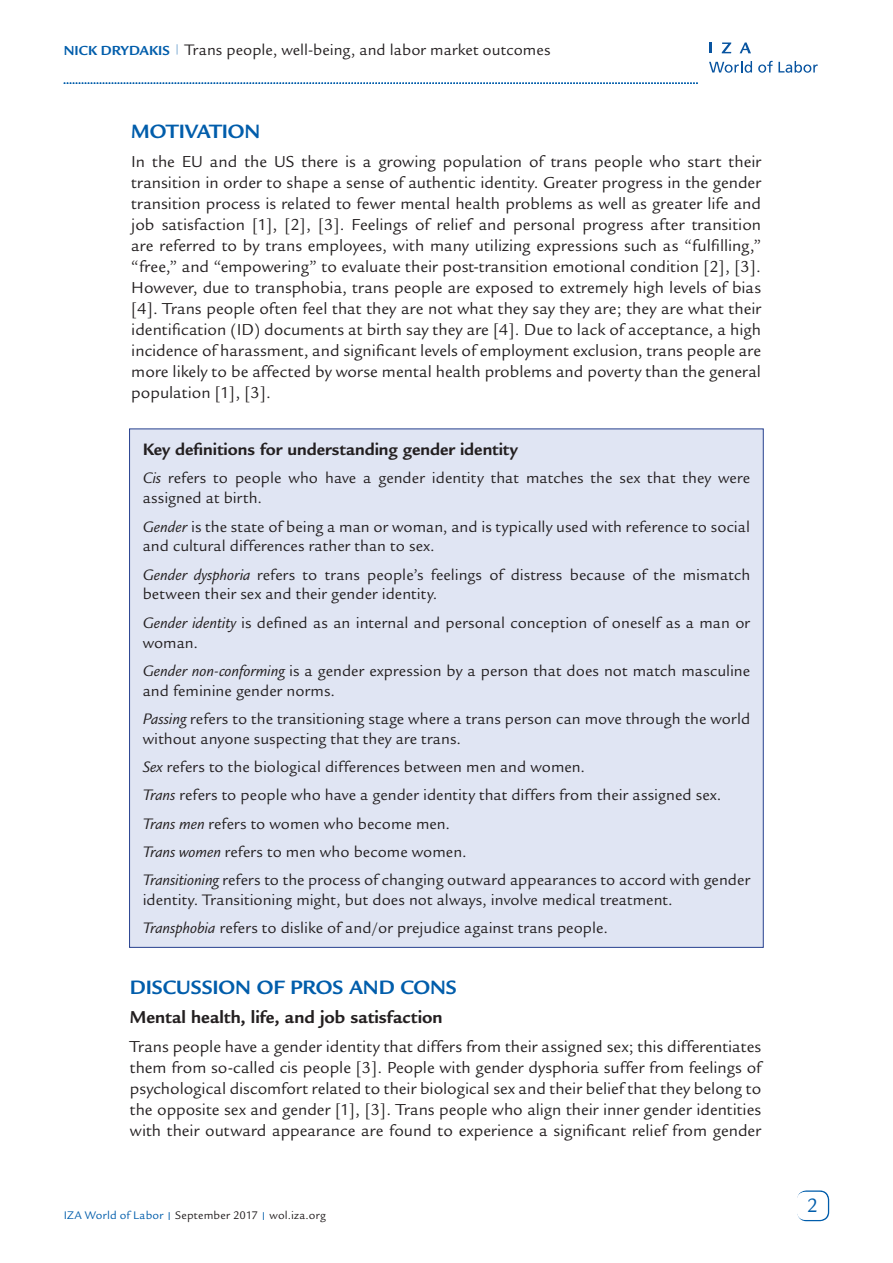
<style>
.page{position:relative;width:893px;height:1263px;background:#fff}
.page>*{position:absolute;margin:0;border:0;box-sizing:border-box;transform-origin:0 0}
.Main__A_Level_Headin{font:700 21px "Legacy Sans";letter-spacing:-.005em;color:#015dab}
.t1{font:21px "Legacy Sans";color:#015dab}
.Main__B_Level_headin{font:700 18.75px "Legacy Sans";color:#231f20}
.Main__Box_header{font:700 18px "Legacy Sans";color:#231f20}
.Main__Bodytext{font:17.25px/21px "Legacy Sans";color:#231f20;text-align:justify}
.Main__Box_Bodytext{font:16.5px/19.8px "Legacy Sans";letter-spacing:.005em;color:#231f20}
.t2{font:12px "Legacy Sans";letter-spacing:.015em;color:#231f20}
.s1{font-weight:700;font-size:14.25px;color:#015dab}
.s2{font-style:italic}
.s3{color:#015dab}
</style>
<div class="page">
<div style="left:797px;top:1190px;width:32px;height:31px;border:2px solid #015dab;border-radius:9px"></div>
<div style="left:797px;top:1192px;width:31px;height:28px;background:#fff;border-radius:9px"></div>
<svg style="left:709px;top:61px;width:43px;height:12px"></svg>
<svg style="left:758px;top:61px;width:60px;height:12px"></svg>
<svg style="left:710px;top:43px;width:2px;height:10px"></svg>
<svg style="left:722px;top:43px;width:9px;height:10px"></svg>
<svg style="left:740px;top:43px;width:11px;height:10px"></svg>
<svg style="left:64px;top:82px;width:634px;height:2px"></svg>
<div style="left:130px;top:429px;width:633px;height:518px;background:#e0e5f3"></div>
<p class="Main__Box_Bodytext" style="left:64px;top:40px;width:488px"><span class="s1">NICK DRYDAKIS</span> <sup>|</sup> Trans people, well-being, and labor market outcomes</p>
<p class="Main__A_Level_Headin" style="left:131px;top:119px;width:131px">MOTIVATION</p>
<p class="Main__Bodytext" style="left:131px;top:152px;width:631px">In the EU and the US there is a growing population of trans people who start their transition in order to shape a sense of authentic identity. Greater progress in the gender transition process is related to fewer mental health problems as well as greater life and job satisfaction [1], [2], [3]. Feelings of relief and personal progress after transition are referred to by trans employees, with many utilizing expressions such as “fulfilling,” “free,” and “empowering” to evaluate their post-transition emotional condition [2], [3].<br>However, due to transphobia, trans people are exposed to extremely high levels of bias [4]. Trans people often feel that they are not what they say they are; they are what their identification (ID) documents at birth say they are [4]. Due to lack of acceptance, a high incidence of harassment, and significant levels of employment exclusion, trans people are more likely to be affected by worse mental health problems and poverty than the general population [1], [3].</p>
<p class="Main__Box_header" style="left:143px;top:439px;width:377px">Key definitions for understanding gender identity</p>
<p class="Main__Box_Bodytext" style="left:143px;top:468px;width:609px"><span class="s2">Cis</span> refers to people who have a gender identity that matches the sex that they were assigned at birth.</p>
<p class="Main__Box_Bodytext" style="left:143px;top:517px;width:609px"><span class="s2">Gender</span> is the state of being a man or woman, and is typically used with reference to social and cultural differences rather than to sex.</p>
<p class="Main__Box_Bodytext" style="left:143px;top:565px;width:609px"><span class="s2">Gender dysphoria</span> refers to trans people’s feelings of distress because of the mismatch between their sex and their gender identity.</p>
<p class="Main__Box_Bodytext" style="left:143px;top:613px;width:609px"><span class="s2">Gender identity</span> is defined as an internal and personal conception of oneself as a man or woman.</p>
<p class="Main__Box_Bodytext" style="left:143px;top:661px;width:609px"><span class="s2">Gender non-conforming</span> is a gender expression by a person that does not match masculine and feminine gender norms.</p>
<p class="Main__Box_Bodytext" style="left:143px;top:709px;width:609px"><span class="s2">Passing</span> refers to the transitioning stage where a trans person can move through the world without anyone suspecting that they are trans.</p>
<p class="Main__Box_Bodytext" style="left:143px;top:757px;width:444px"><span class="s2">Sex</span> refers to the biological differences between men and women.</p>
<p class="Main__Box_Bodytext" style="left:143px;top:785px;width:580px"><span class="s2">Trans</span> refers to people who have a gender identity that differs from their assigned sex.</p>
<p class="Main__Box_Bodytext" style="left:143px;top:814px;width:309px"><span class="s2">Trans men</span> refers to women who become men.</p>
<p class="Main__Box_Bodytext" style="left:143px;top:842px;width:325px"><span class="s2">Trans women</span> refers to men who become women.</p>
<p class="Main__Box_Bodytext" style="left:143px;top:870px;width:609px"><span class="s2">Transitioning</span> refers to the process of changing outward appearances to accord with gender identity. Transitioning might, but does not always, involve medical treatment.</p>
<p class="Main__Box_Bodytext" style="left:143px;top:918px;width:467px"><span class="s2">Transphobia</span> refers to dislike of and/or prejudice against trans people.</p>
<p class="Main__A_Level_Headin" style="left:130px;top:975px;width:328px">DISCUSSION OF PROS AND CONS</p>
<p class="Main__B_Level_headin" style="left:130px;top:1006px;width:314px">Mental health, life, and job satisfaction</p>
<p class="Main__Bodytext" style="left:130px;top:1036px;width:633px">Trans people have a gender identity that differs from their assigned sex; this differentiates them from so-called cis people [3]. People with gender dysphoria suffer from feelings of psychological discomfort related to their biological sex and their belief that they belong to the opposite sex and gender [1], [3]. Trans people who align their inner gender identities with their outward appearance are found to experience a significant relief from gender</p>
<p class="t2" style="left:64px;top:1209px;width:264px"><span class="s3">IZA World of Labor</span> <sup>|</sup> September 2017 <sup>|</sup> wol.iza.org</p>
<p class="t1" style="left:807px;top:1193px;width:13px">2</p>
</div>
